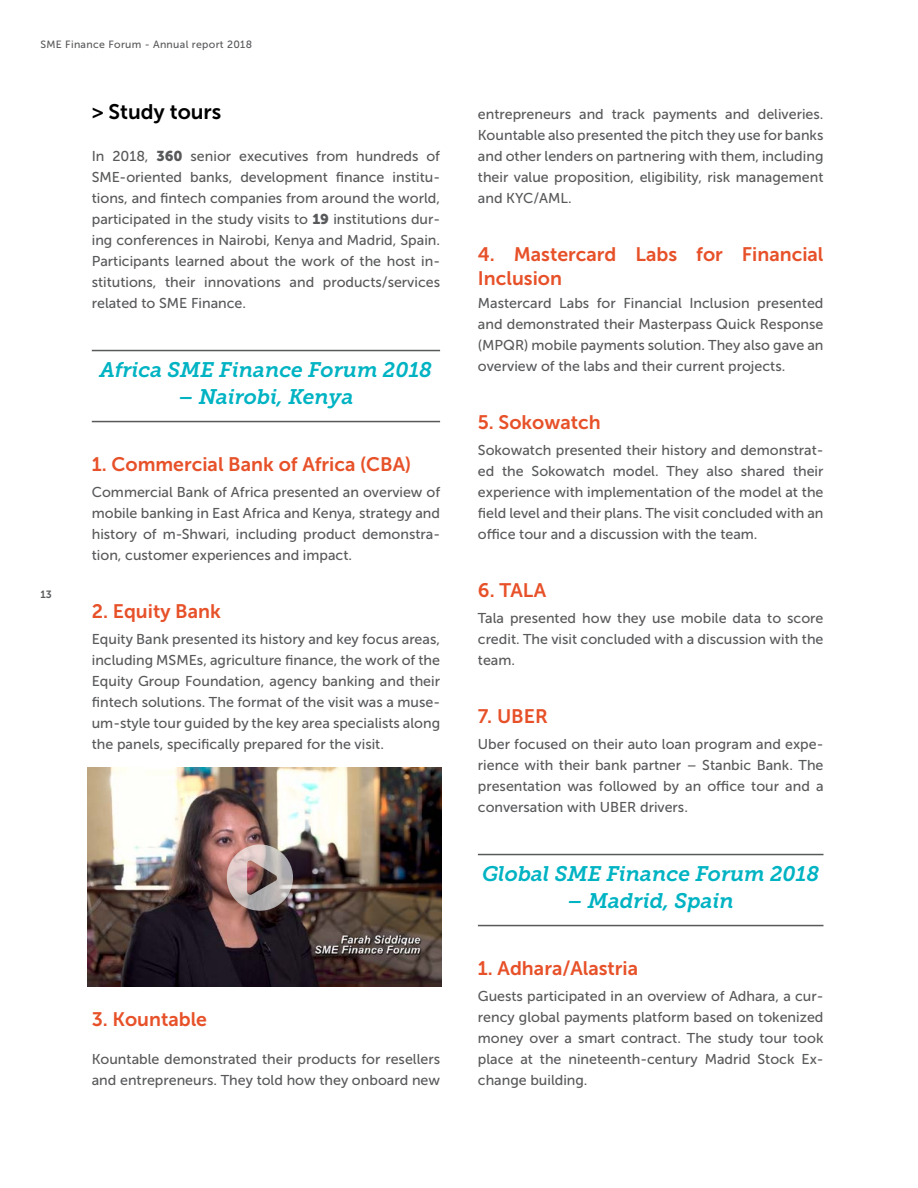
<style>
.page{position:relative;width:918px;height:1188px;background:#fff}
.page>*{position:absolute;margin:0;border:0;box-sizing:border-box;transform-origin:0 0}
.subtitle_3{font:italic 21px "Museo Slab 700";color:#00b3c3}
.text{font:21px "Museo Sans 700";color:#000}
.title_orange{font:19.5px/24px "Museo Sans 700";color:#e75129}
.text-2{font:14.25px/21px "Museo Sans 500";color:#58595b;text-align:justify}
.t1{font:10.5px "Museo Sans 500";letter-spacing:.03em;color:#58595b}
.t2{font:10.5px "Museo Sans 700";color:#58595b}
.s1{font-family:"Museo Sans 900"}
</style>
<div class="page">
<hr style="left:92px;top:350px;width:348px;height:1px;background:#58595b">
<hr style="left:92px;top:421px;width:348px;height:1px;background:#58595b">
<hr style="left:478px;top:854px;width:346px;height:1px;background:#58595b">
<hr style="left:478px;top:925px;width:346px;height:1px;background:#58595b">
<img style="left:87px;top:768px;width:354px;height:218px">
<img style="left:227px;top:844px;width:66px;height:67px">
<p class="t1" style="left:40px;top:39px;width:213px">SME Finance Forum - Annual report 2018</p>
<p class="text" style="left:92px;top:100px;width:131px">&gt; Study tours</p>
<p class="text-2" style="left:92px;top:145px;width:350px">In 2018, <span class="s1">360</span> senior executives from hundreds of SME-oriented banks, development finance institu&shy;tions, and fintech companies from around the world, participated in the study visits to <span class="s1">19</span> institutions dur&shy;ing conferences in Nairobi, Kenya and Madrid, Spain.<br>Participants learned about the work of the host in&shy;stitutions, their innovations and products/services related to SME Finance.</p>
<p class="subtitle_3" style="left:100px;top:358px;width:334px">Africa SME Finance Forum 2018</p>
<p class="subtitle_3" style="left:178px;top:385px;width:177px">– Nairobi, Kenya</p>
<p class="t2" style="left:40px;top:588px;width:13px">13</p>
<p class="title_orange" style="left:92px;top:452px;width:321px">1. Commercial Bank of Africa (CBA)</p>
<p class="text-2" style="left:92px;top:481px;width:350px">Commercial Bank of Africa presented an overview of mobile banking in East Africa and Kenya, strategy and history of m-Shwari, including product demonstra&shy;tion, customer experiences and impact.</p>
<p class="title_orange" style="left:92px;top:599px;width:131px">2. Equity Bank</p>
<p class="text-2" style="left:92px;top:628px;width:350px">Equity Bank presented its history and key focus areas, including MSMEs, agriculture finance, the work of the Equity Group Foundation, agency banking and their fintech solutions. The format of the visit was a muse&shy;um-style tour guided by the key area specialists along the panels, specifically prepared for the visit.</p>
<p class="title_orange" style="left:92px;top:1007px;width:117px">3. Kountable</p>
<p class="text-2" style="left:92px;top:1048px;width:350px">Kountable demonstrated their products for resellers and entrepreneurs. They told how they onboard new</p>
<p class="text-2" style="left:478px;top:103px;width:347px">entrepreneurs and track payments and deliveries.<br>Kountable also presented the pitch they use for banks and other lenders on partnering with them, including their value proposition, eligibility, risk management and KYC/AML.</p>
<p class="title_orange" style="left:478px;top:242px;width:347px">4. Mastercard Labs for Financial<br>Inclusion</p>
<p class="text-2" style="left:478px;top:292px;width:347px">Mastercard Labs for Financial Inclusion presented and demonstrated their Masterpass Quick Response (MPQR) mobile payments solution. They also gave an overview of the labs and their current projects.</p>
<p class="title_orange" style="left:478px;top:410px;width:124px">5. Sokowatch</p>
<p class="text-2" style="left:478px;top:439px;width:347px">Sokowatch presented their history and demonstrat&shy;ed the Sokowatch model. They also shared their experience with implementation of the model at the field level and their plans. The visit concluded with an office tour and a discussion with the team.</p>
<p class="title_orange" style="left:478px;top:578px;width:70px">6. TALA</p>
<p class="text-2" style="left:478px;top:607px;width:347px">Tala presented how they use mobile data to score credit. The visit concluded with a discussion with the team.</p>
<p class="title_orange" style="left:478px;top:704px;width:71px">7. UBER</p>
<p class="text-2" style="left:478px;top:733px;width:347px">Uber focused on their auto loan program and expe&shy;rience with their bank partner – Stanbic Bank. The presentation was followed by an office tour and a conversation with UBER drivers.</p>
<p class="subtitle_3" style="left:482px;top:862px;width:339px">Global SME Finance Forum 2018</p>
<p class="subtitle_3" style="left:567px;top:889px;width:168px">– Madrid, Spain</p>
<p class="title_orange" style="left:478px;top:956px;width:162px">1. Adhara/Alastria</p>
<p class="text-2" style="left:478px;top:985px;width:347px">Guests participated in an overview of Adhara, a cur&shy;rency global payments platform based on tokenized money over a smart contract. The study tour took place at the nineteenth-century Madrid Stock Ex&shy;change building.</p>
</div>
